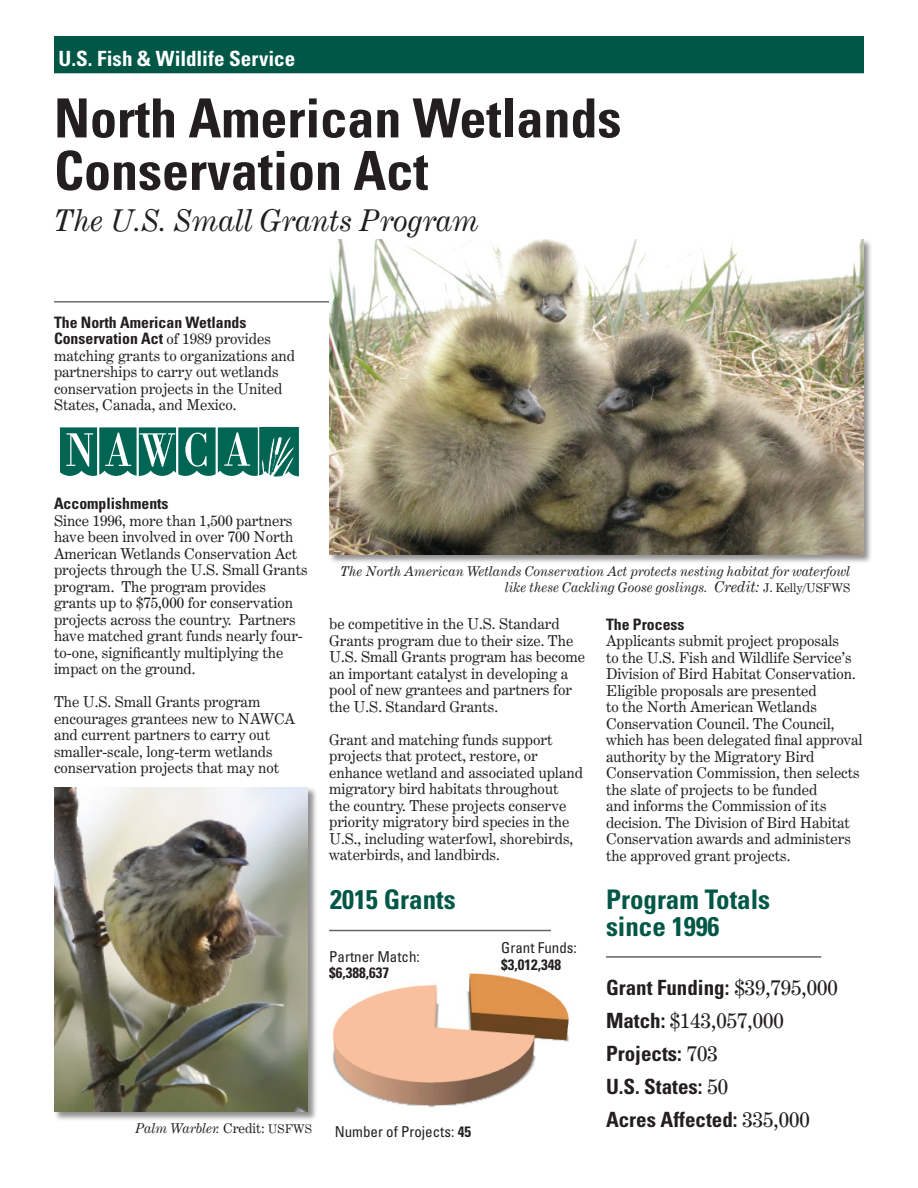
<style>
.page{position:relative;width:918px;height:1188px;background:#fff}
.page>*{position:absolute;margin:0;border:0;box-sizing:border-box;transform-origin:0 0}
.Text{font:700 condensed 54px "Univers";color:#231f20}
.Cover_Title{font:700 condensed 54px "Univers";letter-spacing:-.03em;color:#231f20}
.Cover_Subtitle{font:italic 36px "Century Expanded BT";letter-spacing:-.02em;color:#231f20}
.Text-2{font:italic 30px "Century Expanded BT";color:#231f20}
.Text-3{font:700 condensed 27px/27px "Univers";color:#005746}
.Text-4{font:700 condensed 21px "Univers";color:#231f20}
.t1{font:700 condensed 21px "Univers";color:#fff}
.Text-5{font:21px "Century Expanded BT";color:#231f20}
.Text-6{font:700 condensed 15.75px/16.5px "Univers";color:#231f20}
.Text-7{font:15px/16.5px "Century Expanded BT";color:#231f20}
.Text-8{font:condensed 15px/16.5px "Univers";color:#231f20}
.Text-9{font:italic 13.5px/16.5px "Century Expanded BT";color:#231f20;text-align:right}
.s1{font-family:"Century Expanded BT";font-weight:400;font-stretch:normal;font-size:15px}
.s2{font-size:15px}
.s3{font-style:normal;font-size:12px}
.s4{font-weight:700}
.s5{font-style:normal}
.s6{font-family:"Century Expanded BT";font-weight:400;font-stretch:normal}
.s7{font-family:"Univers";font-weight:700;font-stretch:condensed}
</style>
<div class="page">
<img style="left:332px;top:973px;width:237px;height:135px">
<div style="left:54px;top:36px;width:810px;height:37px;background:#005746"></div>
<hr style="left:54px;top:302px;width:810px;height:1px;background:#231f20">
<hr style="left:606px;top:956px;width:215px;height:2px;background:#636760">
<hr style="left:329px;top:930px;width:222px;height:1px;background:#636760">
<div style="left:239px;top:445px;width:31px;height:31px;background:#006553;border-radius:50%"></div>
<div style="left:60px;top:427px;width:199px;height:36px;background:#006553"></div>
<div style="left:216px;top:445px;width:31px;height:31px;background:#006553;border-radius:50%"></div>
<div style="left:193px;top:445px;width:31px;height:31px;background:#006553;border-radius:50%"></div>
<div style="left:170px;top:445px;width:31px;height:31px;background:#006553;border-radius:50%"></div>
<div style="left:147px;top:445px;width:31px;height:31px;background:#006553;border-radius:50%"></div>
<div style="left:124px;top:445px;width:31px;height:31px;background:#006553;border-radius:50%"></div>
<div style="left:101px;top:445px;width:30px;height:31px;background:#006553;border-radius:50%"></div>
<div style="left:78px;top:445px;width:30px;height:31px;background:#006553;border-radius:50%"></div>
<div style="left:55px;top:445px;width:30px;height:31px;background:#006553;border-radius:50%"></div>
<svg style="left:66px;top:433px;width:27px;height:34px"></svg>
<svg style="left:105px;top:433px;width:26px;height:33px"></svg>
<svg style="left:140px;top:433px;width:35px;height:34px"></svg>
<svg style="left:185px;top:433px;width:22px;height:34px"></svg>
<hr style="left:58px;top:425px;width:2px;height:55px;background:#fff">
<hr style="left:97px;top:425px;width:2px;height:55px;background:#fff">
<hr style="left:137px;top:425px;width:2px;height:55px;background:#fff">
<hr style="left:176px;top:425px;width:2px;height:55px;background:#fff">
<hr style="left:216px;top:425px;width:2px;height:55px;background:#fff">
<div style="left:54px;top:429px;width:5px;height:44px;background:#fff"></div>
<hr style="left:258px;top:425px;width:2px;height:55px;background:#fff">
<svg style="left:224px;top:432px;width:26px;height:34px"></svg>
<hr style="left:59px;top:427px;width:240px;height:1px;background:#fff">
<svg style="left:259px;top:427px;width:40px;height:50px"></svg>
<div style="left:329px;top:239px;width:543px;height:325px;background:#231f20;opacity:.5"></div>
<img style="left:329px;top:239px;width:534px;height:315px">
<div style="left:53px;top:787px;width:265px;height:334px;background:#231f20;opacity:.5"></div>
<img style="left:54px;top:787px;width:254px;height:325px">
<p class="t1" style="left:59px;top:46px;width:238px">U.S. Fish &amp; Wildlife Service</p>
<p class="Text" style="left:54px;top:85px;width:569px">North American Wetlands</p>
<p class="Text" style="left:54px;top:138px;width:376px">Conservation Act</p>
<p class="Text-2" style="left:54px;top:202px;width:426px">The U.S. Small Grants Program</p>
<p class="Cover_Title" style="left:54px;top:78px;width:223px">Cover Title</p>
<p class="Cover_Subtitle" style="left:54px;top:144px;width:213px">Cover Subtitle</p>
<p class="Text-6" style="left:54px;top:314px;width:219px">The North American Wetlands<br>Conservation Act <span class="s1">of 1989 provides</span></p>
<p class="Text-7" style="left:54px;top:347px;width:243px">matching grants to organizations and partnerships to carry out wetlands conservation projects in the United States, Canada, and Mexico.</p>
<p class="Text-6" style="left:54px;top:495px;width:116px">Accomplishments</p>
<p class="Text-7" style="left:54px;top:512px;width:255px">Since 1996, more than 1,500 partners have been involved in over 700 North American Wetlands Conservation Act projects through the U.S. Small Grants program. The program provides grants up to $75,000 for conservation projects across the country. Partners have matched grant funds nearly four&shy;to-one, significantly multiplying the impact on the ground.</p>
<p class="Text-7" style="left:54px;top:693px;width:243px">The U.S. Small Grants program encourages grantees new to NAWCA and current partners to carry out smaller-scale, long-term wetlands conservation projects that may not</p>
<p class="Text-9" style="left:340px;top:563px;width:511px">The North American Wetlands Conservation Act protects nesting habitat for waterfowl like these Cackling Goose goslings. <span class="s2">Credit:</span> <span class="s3">J. Kelly/USFWS</span></p>
<p class="Text-7" style="left:329px;top:616px;width:257px">be competitive in the U.S. Standard Grants program due to their size. The U.S. Small Grants program has become an important catalyst in developing a pool of new grantees and partners for the U.S. Standard Grants.</p>
<p class="Text-7" style="left:329px;top:731px;width:255px">Grant and matching funds support projects that protect, restore, or enhance wetland and associated upland migratory bird habitats throughout the country. These projects conserve priority migratory bird species in the U.S., including waterfowl, shorebirds, waterbirds, and landbirds.</p>
<p class="Text-3" style="left:330px;top:886px;width:127px">2015 Grants</p>
<p class="Text-6" style="left:606px;top:616px;width:80px">The Process</p>
<p class="Text-7" style="left:606px;top:633px;width:258px">Applicants submit project proposals<br>to the U.S. Fish and Wildlife Service’s Division of Bird Habitat Conservation.<br>Eligible proposals are presented<br>to the North American Wetlands Conservation Council. The Council, which has been delegated final approval authority by the Migratory Bird Conservation Commission, then selects the slate of projects to be funded<br>and informs the Commission of its decision. The Division of Bird Habitat Conservation awards and administers the approved grant projects.</p>
<p class="Text-3" style="left:606px;top:886px;width:166px">Program Totals since 1996</p>
<p class="Text-8" style="left:329px;top:948px;width:92px">Partner Match: <span class="s4">$6,388,637</span></p>
<p class="Text-8" style="left:501px;top:940px;width:77px">Grant Funds: <span class="s4">$3,012,348</span></p>
<p class="Text-9" style="left:135px;top:1120px;width:178px">Palm Warbler. <span class="s5">Credit:</span> <span class="s3">USFWS</span></p>
<p class="Text-8" style="left:335px;top:1123px;width:138px">Number of Projects: <span class="s4">45</span></p>
<p class="Text-4" style="left:606px;top:975px;width:233px">Grant Funding: <span class="s6">$39,795,000</span></p>
<p class="Text-5" style="left:606px;top:1008px;width:179px"><span class="s7">Match:</span> $143,057,000</p>
<p class="Text-4" style="left:606px;top:1041px;width:113px">Projects: <span class="s6">703</span></p>
<p class="Text-4" style="left:606px;top:1074px;width:124px">U.S. States: <span class="s6">50</span></p>
<p class="Text-4" style="left:606px;top:1107px;width:205px">Acres Affected: <span class="s6">335,000</span></p>
</div>
